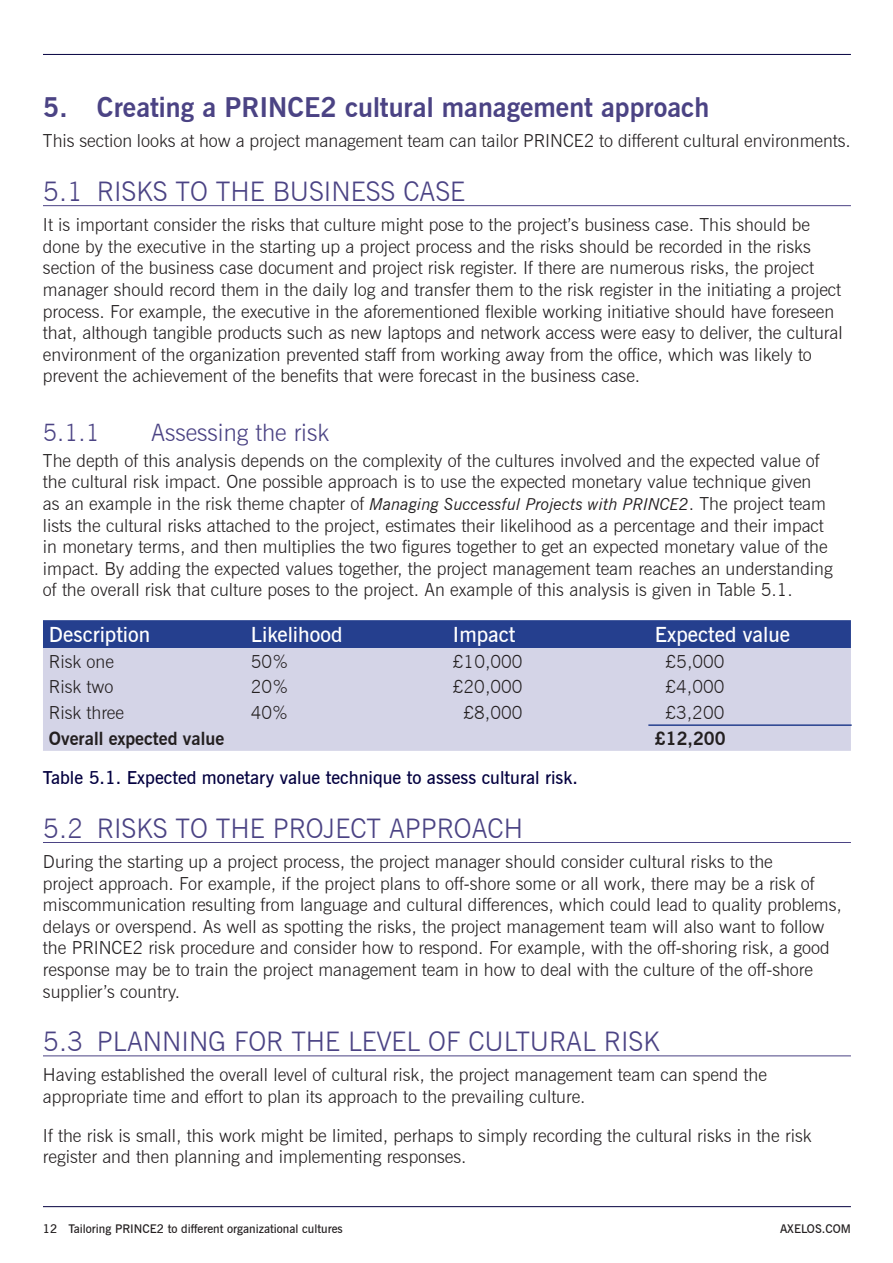
<style>
.page{position:relative;width:893px;height:1263px;background:#fff}
.page>*{position:absolute;margin:0;border:0;box-sizing:border-box;transform-origin:0 0}
.t1{font:300 27px "News Gothic BT";color:#4b4384}
.t2{font:700 27px "News Gothic BT";color:#4b4384}
.t3{font:300 24px "News Gothic BT";color:#4b4384}
.t4{font:600 21px "News Gothic BT";color:#fff}
.t5{font:300 18px/21.6px "News Gothic BT";color:#231f20}
.t6{font:600 18px "News Gothic BT";color:#040040}
.t7{font:700 18px "News Gothic BT";color:#231f20}
.t8{font:600 12px "News Gothic BT";color:#231f20}
.s1{font-weight:400;font-style:italic;font-size:16.5px}
</style>
<div class="page">
<hr style="left:43px;top:1206px;width:808px;height:1px;background:#040040">
<hr style="left:43px;top:54px;width:808px;height:1px;background:#040040">
<hr style="left:43px;top:205px;width:808px;height:1px;background:#4b4384">
<hr style="left:43px;top:842px;width:808px;height:1px;background:#4b4384">
<hr style="left:43px;top:1055px;width:808px;height:1px;background:#4b4384">
<div style="left:43px;top:620px;width:808px;height:28px;background:#253f8e"></div>
<div style="left:43px;top:648px;width:808px;height:103px;background:#d4d4e7"></div>
<hr style="left:648px;top:724px;width:204px;height:2px;background:#253f8e">
<h1 class="t2" style="left:43px;top:91px;width:668px">5. Creating a PRINCE2 cultural management approach</h1>
<p class="t5" style="left:43px;top:130px;width:809px">This section looks at how a project management team can tailor PRINCE2 to different cultural environments.</p>
<h1 class="t1" style="left:43px;top:175px;width:424px">5.1 RISKS TO THE BUSINESS CASE</h1>
<p class="t5" style="left:43px;top:214px;width:801px">It is important consider the risks that culture might pose to the project’s business case. This should be done by the executive in the starting up a project process and the risks should be recorded in the risks section of the business case document and project risk register. If there are numerous risks, the project manager should record them in the daily log and transfer them to the risk register in the initiating a project process. For example, the executive in the aforementioned flexible working initiative should have foreseen that, although tangible products such as new laptops and network access were easy to deliver, the cultural environment of the organization prevented staff from working away from the office, which was likely to prevent the achievement of the benefits that were forecast in the business case.</p>
<h2 class="t3" style="left:43px;top:418px;width:59px">5.1.1</h2>
<h2 class="t3" style="left:151px;top:418px;width:180px">Assessing the risk</h2>
<p class="t5" style="left:43px;top:449px;width:791px">The depth of this analysis depends on the complexity of the cultures involved and the expected value of the cultural risk impact. One possible approach is to use the expected monetary value technique given<br>as an example in the risk theme chapter of <span class="s1">Managing Successful Projects with PRINCE2</span>. The project team lists the cultural risks attached to the project, estimates their likelihood as a percentage and their impact in monetary terms, and then multiplies the two figures together to get an expected monetary value of the impact. By adding the expected values together, the project management team reaches an understanding of the overall risk that culture poses to the project. An example of this analysis is given in Table 5.1.</p>
<p class="t4" style="left:49px;top:622px;width:103px">Description</p>
<p class="t4" style="left:251px;top:622px;width:93px">Likelihood</p>
<p class="t4" style="left:453px;top:622px;width:64px">Impact</p>
<p class="t4" style="left:655px;top:622px;width:137px">Expected value</p>
<p class="t5" style="left:49px;top:650px;width:66px">Risk one</p>
<p class="t5" style="left:251px;top:650px;width:39px">50%</p>
<p class="t5" style="left:453px;top:650px;width:71px">£10,000</p>
<p class="t5" style="left:666px;top:650px;width:60px">£5,000</p>
<p class="t5" style="left:49px;top:676px;width:66px">Risk two</p>
<p class="t5" style="left:251px;top:676px;width:39px">20%</p>
<p class="t5" style="left:453px;top:676px;width:71px">£20,000</p>
<p class="t5" style="left:666px;top:676px;width:60px">£4,000</p>
<p class="t5" style="left:49px;top:702px;width:77px">Risk three</p>
<p class="t5" style="left:251px;top:702px;width:39px">40%</p>
<p class="t5" style="left:464px;top:702px;width:60px">£8,000</p>
<p class="t5" style="left:666px;top:702px;width:60px">£3,200</p>
<p class="t7" style="left:49px;top:727px;width:177px">Overall expected value</p>
<p class="t7" style="left:655px;top:727px;width:72px">£12,200</p>
<p class="t6" style="left:43px;top:767px;width:536px">Table 5.1. Expected monetary value technique to assess cultural risk.</p>
<h1 class="t1" style="left:43px;top:812px;width:481px">5.2 RISKS TO THE PROJECT APPROACH</h1>
<p class="t5" style="left:43px;top:851px;width:800px">During the starting up a project process, the project manager should consider cultural risks to the<br>project approach. For example, if the project plans to off-shore some or all work, there may be a risk of miscommunication resulting from language and cultural differences, which could lead to quality problems, delays or overspend. As well as spotting the risks, the project management team will also want to follow the PRINCE2 risk procedure and consider how to respond. For example, with the off-shoring risk, a good response may be to train the project management team in how to deal with the culture of the off-shore supplier’s country.</p>
<h1 class="t1" style="left:43px;top:1025px;width:618px">5.3 PLANNING FOR THE LEVEL OF CULTURAL RISK</h1>
<p class="t5" style="left:43px;top:1064px;width:725px">Having established the overall level of cultural risk, the project management team can spend the appropriate time and effort to plan its approach to the prevailing culture.</p>
<p class="t5" style="left:43px;top:1124px;width:770px">If the risk is small, this work might be limited, perhaps to simply recording the cultural risks in the risk register and then planning and implementing responses.</p>
<p class="t8" style="left:43px;top:1221px;width:301px">12 Tailoring PRINCE2 to different organizational cultures</p>
<p class="t8" style="left:780px;top:1221px;width:72px">AXELOS.COM</p>
</div>
